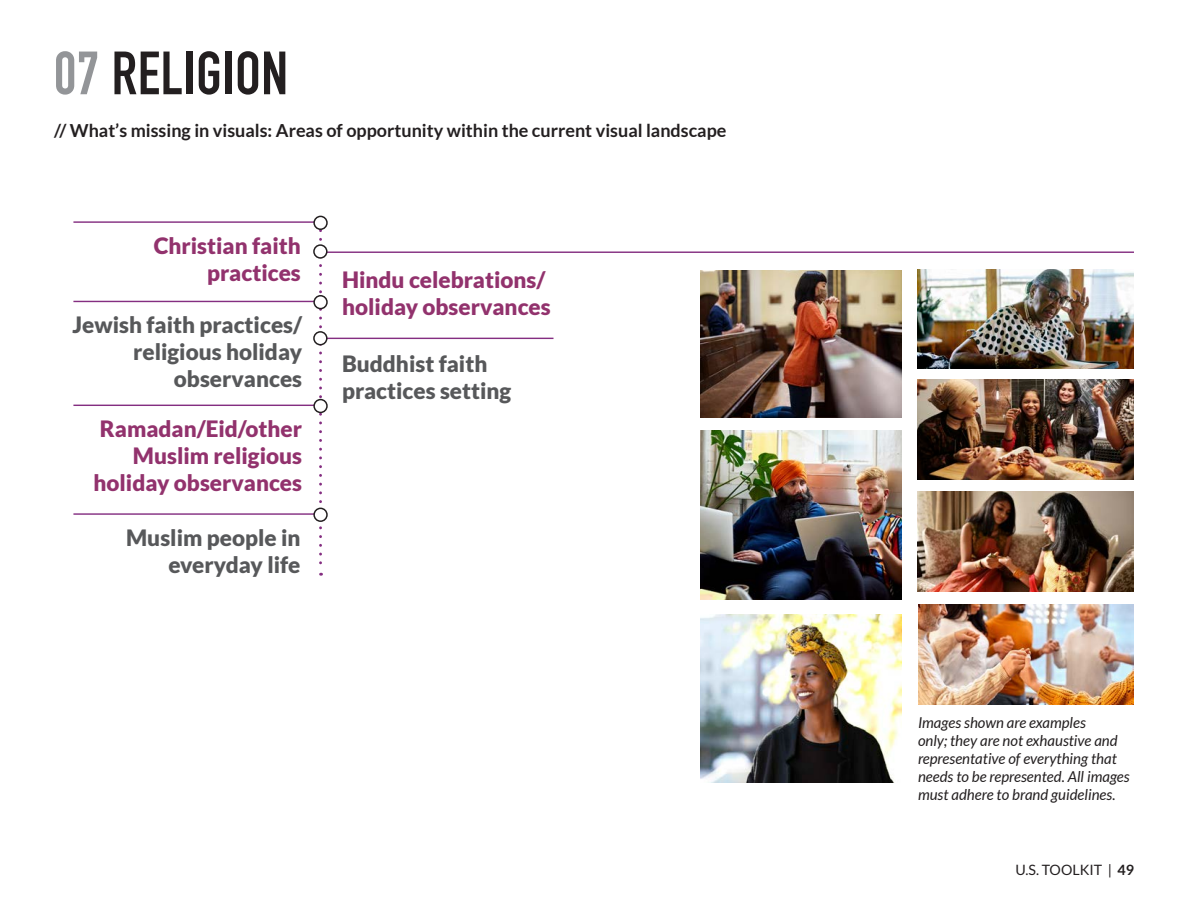
<style>
.page{position:relative;width:1188px;height:918px;background:#fff}
.page>*{position:absolute;margin:0;border:0;box-sizing:border-box;transform-origin:0 0}
.t1{font:700 60px "DIN Condensed";letter-spacing:.01em;color:#231f20}
.t2{font:900 22.5px/27px "Lato";color:#92326d;text-align:right}
.t3{font:900 22.5px/27px "Lato";color:#57585a;text-align:right}
.t4{font:700 18px "Lato";color:#231f20}
.t5{font:italic 15px/18px "Lato";color:#231f20}
.t6{font:14.25px "Lato";color:#231f20}
.s1{color:#939598}
.s2{font-weight:700}
</style>
<div class="page">
<img style="left:917px;top:269px;width:217px;height:100px">
<img style="left:918px;top:605px;width:216px;height:99px">
<img style="left:917px;top:380px;width:217px;height:99px">
<img style="left:917px;top:492px;width:217px;height:99px">
<svg style="left:319px;top:231px;width:3px;height:345px"></svg>
<hr style="left:73px;top:221px;width:248px;height:2px;background:#842e81">
<div style="left:314px;top:216px;width:13px;height:13px;background:#fff;border-radius:50%"></div>
<div style="left:313px;top:216px;width:15px;height:14px;border:2px solid #231f20;border-radius:50%"></div>
<hr style="left:73px;top:301px;width:248px;height:1px;background:#842e81">
<div style="left:314px;top:296px;width:13px;height:13px;background:#fff;border-radius:50%"></div>
<div style="left:313px;top:295px;width:15px;height:14px;border:2px solid #231f20;border-radius:50%"></div>
<hr style="left:73px;top:405px;width:248px;height:1px;background:#842e81">
<div style="left:314px;top:400px;width:13px;height:12px;background:#fff;border-radius:50%"></div>
<div style="left:313px;top:399px;width:15px;height:14px;border:2px solid #231f20;border-radius:50%"></div>
<hr style="left:73px;top:513px;width:248px;height:2px;background:#842e81">
<div style="left:314px;top:508px;width:13px;height:13px;background:#fff;border-radius:50%"></div>
<div style="left:313px;top:508px;width:15px;height:14px;border:2px solid #231f20;border-radius:50%"></div>
<hr style="left:320px;top:338px;width:233px;height:1px;background:#842e81">
<hr style="left:322px;top:252px;width:812px;height:1px;background:#842e81">
<div style="left:314px;top:245px;width:13px;height:13px;background:#fff;border-radius:50%"></div>
<div style="left:313px;top:244px;width:15px;height:15px;border:2px solid #231f20;border-radius:50%"></div>
<div style="left:314px;top:332px;width:13px;height:13px;background:#fff;border-radius:50%"></div>
<div style="left:313px;top:331px;width:15px;height:14px;border:2px solid #231f20;border-radius:50%"></div>
<img style="left:700px;top:431px;width:201px;height:169px">
<img style="left:700px;top:270px;width:201px;height:147px">
<img style="left:700px;top:614px;width:201px;height:169px">
<p class="t1" style="left:54px;top:33px;width:235px"><span class="s1">07</span> RELIGION</p>
<p class="t4" style="left:54px;top:121px;width:674px">// What’s missing in visuals: Areas of opportunity within the current visual landscape</p>
<p class="t2" style="left:154px;top:232px;width:149px">Christian faith practices</p>
<p class="t3" style="left:73px;top:311px;width:231px">Jewish faith practices/ religious holiday observances</p>
<p class="t2" style="left:93px;top:415px;width:210px">Ramadan/Eid/other<br>Muslim religious holiday observances</p>
<p class="t3" style="left:126px;top:523px;width:176px">Muslim people in everyday life</p>
<p class="t2" style="left:342px;top:266px;width:210px;text-align:left">Hindu celebrations/ holiday observances</p>
<p class="t3" style="left:342px;top:350px;width:171px;text-align:left">Buddhist faith practices setting</p>
<p class="t5" style="left:918px;top:714px;width:213px">Images shown are examples<br>only; they are not exhaustive and representative of everything that needs to be represented. All images must adhere to brand guidelines.</p>
<p class="t6" style="left:1016px;top:862px;width:120px">U.S. TOOLKIT | <span class="s2">49</span></p>
</div>
